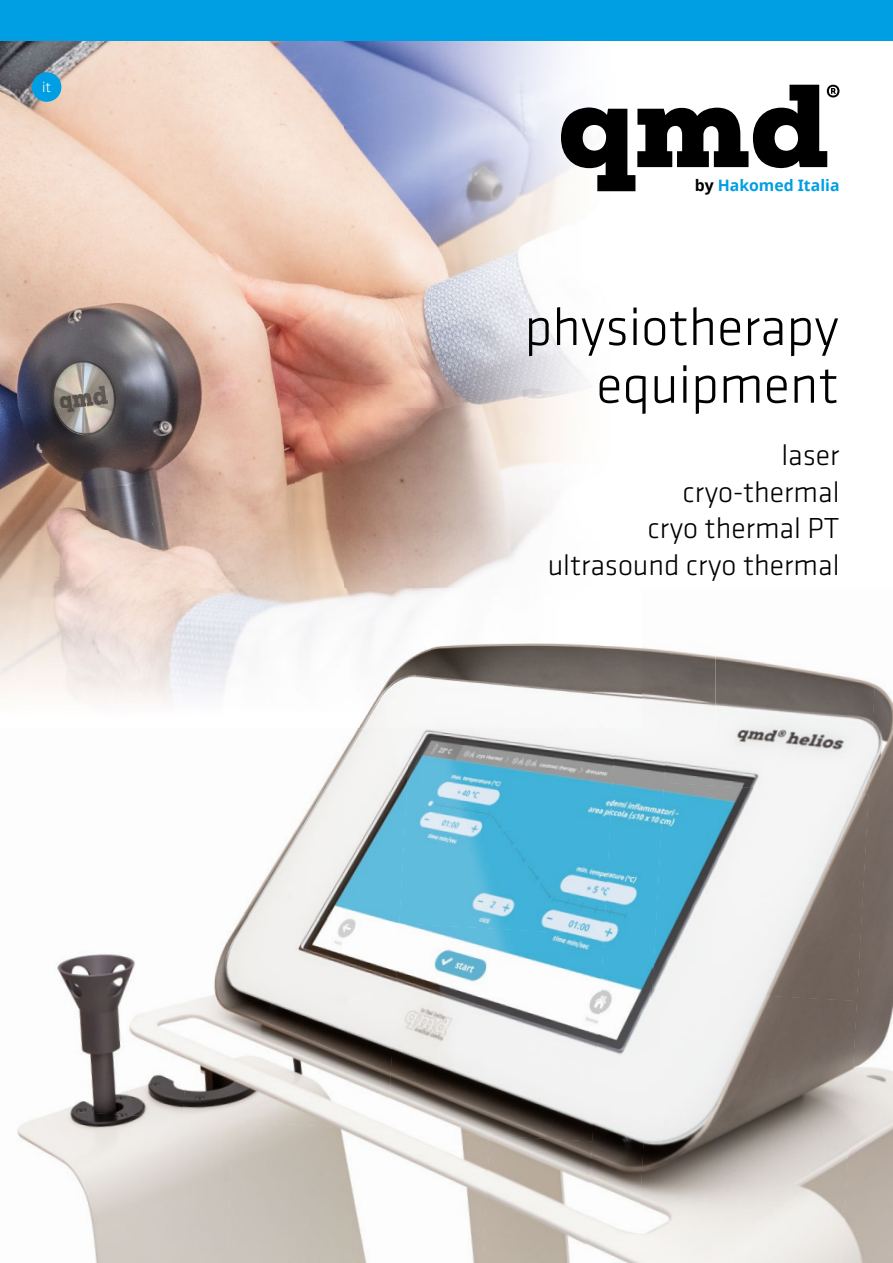
<style>
.page{position:relative;width:893px;height:1263px;background:#fff}
.page>*{position:absolute;margin:0;border:0;box-sizing:border-box;transform-origin:0 0}
.t1{font:300 54.6px/57.8px "Klavika";color:#000;text-align:right}
.t2{font:300 30px/36.8px "Klavika";color:#000;text-align:right}
.t3{font:700 15.75px "Noto Sans";color:#009ee3}
.t4{font:300 15px "Klavika";color:#fff}
.s1{color:#000}
</style>
<div class="page">
<img style="left:0;top:40px;width:431px;height:369px">
<img style="left:0;top:409px;width:431px;height:180px">
<img style="left:431px;top:40px;width:210px;height:549px">
<div style="left:0;top:0;width:893px;height:40px;background:#009ee3"></div>
<img style="left:667px;top:655px;width:175px;height:128px">
<img style="left:842px;top:676px;width:51px;height:587px">
<img style="left:592px;top:747px;width:75px;height:516px">
<img style="left:245px;top:729px;width:154px;height:182px">
<img style="left:399px;top:729px;width:217px;height:206px">
<img style="left:652px;top:783px;width:217px;height:218px">
<img style="left:57px;top:954px;width:126px;height:153px">
<img style="left:183px;top:911px;width:216px;height:210px">
<img style="left:387px;top:923px;width:217px;height:219px">
<img style="left:640px;top:989px;width:217px;height:219px">
<img style="left:17px;top:1107px;width:217px;height:156px">
<img style="left:226px;top:1121px;width:264px;height:142px">
<img style="left:482px;top:1135px;width:110px;height:128px">
<img style="left:636px;top:1195px;width:209px;height:68px">
<img style="left:641px;top:647px;width:74px;height:82px">
<img style="left:345px;top:589px;width:296px;height:140px">
<div style="left:32px;top:72px;width:29px;height:30px;background:#009ee3;border-radius:50%"></div>
<svg style="left:561px;top:85px;width:278px;height:106px"></svg>
<p class="t4" style="left:42px;top:77px;width:10px">it</p>
<p class="t3" style="left:695px;top:174px;width:146px"><span class="s1">by</span> Hakomed Italia</p>
<h1 class="t1" style="left:524px;top:297px;width:316px">physiotherapy equipment</h1>
<p class="t2" style="left:548px;top:436px;width:293px">laser<br>cryo-thermal<br>cryo thermal PT ultrasound cryo thermal</p>
</div>
